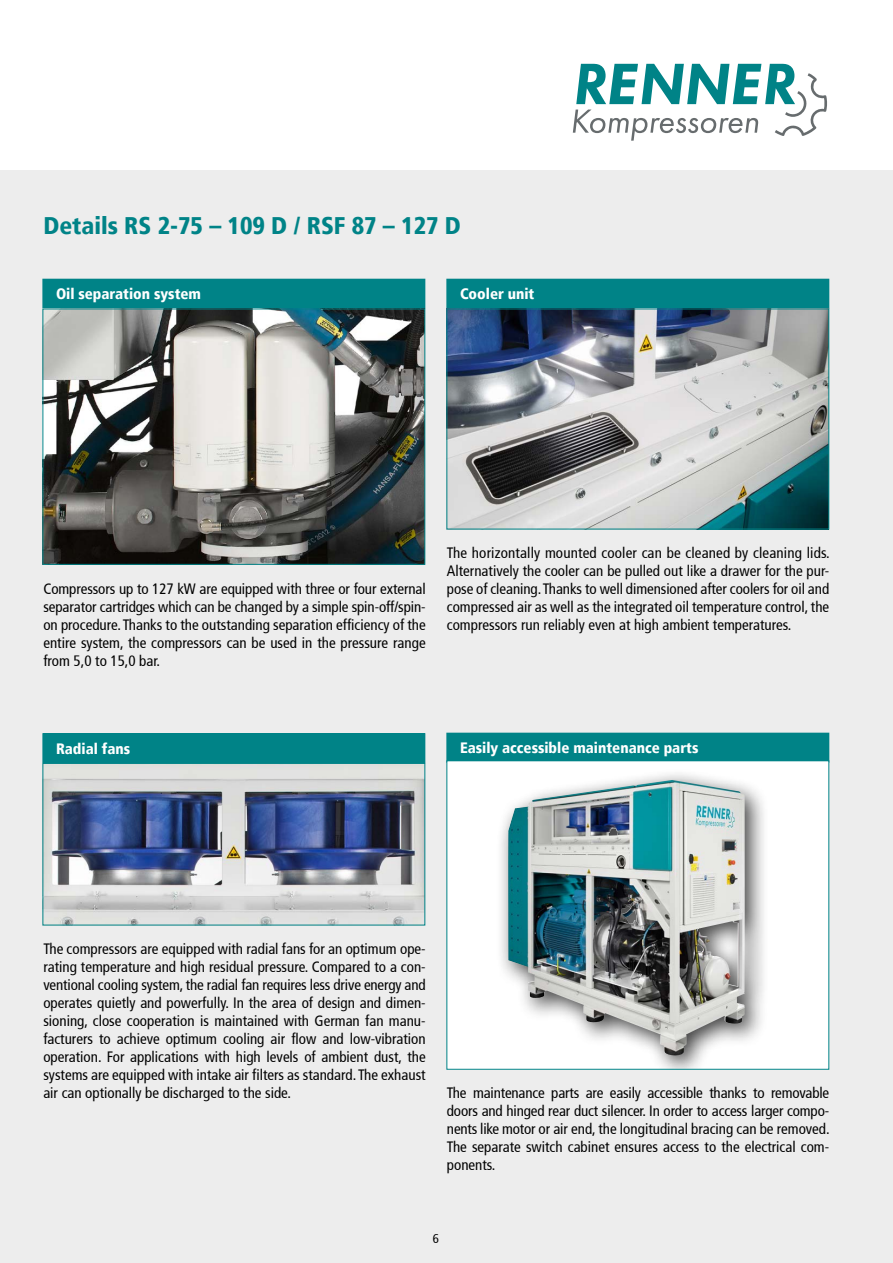
<style>
.page{position:relative;width:893px;height:1263px;background:#fff}
.page>*{position:absolute;margin:0;border:0;box-sizing:border-box;transform-origin:0 0}
.t1{font:900 condensed 24px "Frutiger";color:#008387}
.t2{font:condensed 15px/18px "Frutiger";color:#000;text-align:justify}
.t3{font:900 condensed 15px "Frutiger";color:#fff}
.t4{font:condensed 12.75px "Frutiger";color:#000}
</style>
<div class="page">
<div style="left:0;top:170px;width:893px;height:1093px;background:#ededed"></div>
<div style="left:43px;top:734px;width:382px;height:29px;background:#008387"></div>
<div style="left:43px;top:733px;width:382px;height:30px;border:1px solid #008387"></div>
<div style="left:447px;top:733px;width:382px;height:29px;background:#008387"></div>
<img style="left:45px;top:765px;width:378px;height:158px">
<div style="left:43px;top:763px;width:382px;height:162px;border:1px solid #008387"></div>
<div style="left:43px;top:279px;width:382px;height:29px;background:#008387"></div>
<div style="left:43px;top:279px;width:382px;height:30px;border:1px solid #008387"></div>
<div style="left:447px;top:279px;width:382px;height:29px;background:#008387"></div>
<div style="left:446px;top:279px;width:383px;height:30px;border:1px solid #008387"></div>
<img style="left:448px;top:311px;width:379px;height:216px">
<div style="left:446px;top:309px;width:383px;height:220px;border:1px solid #008387"></div>
<img style="left:45px;top:311px;width:378px;height:252px">
<div style="left:43px;top:309px;width:382px;height:256px;border:1px solid #008387"></div>
<svg style="left:573px;top:64px;width:254px;height:77px"></svg>
<div style="left:447px;top:761px;width:382px;height:308px;background:#fff"></div>
<div style="left:495px;top:768px;width:275px;height:301px;background:#000;opacity:.75"></div>
<img style="left:508px;top:780px;width:237px;height:277px">
<div style="left:446px;top:760px;width:383px;height:310px;border:1px solid #008387"></div>
<h1 class="t1" style="left:43px;top:211px;width:419px">Details RS 2-75 – 109 D / RSF 87 – 127 D</h1>
<p class="t3" style="left:56px;top:285px;width:147px">Oil separation system</p>
<p class="t3" style="left:460px;top:285px;width:76px">Cooler unit</p>
<p class="t2" style="left:43px;top:580px;width:384px">Compressors up to 127 kW are equipped with three or four external separator cartridges which can be changed by a simple spin-off/spin&shy;on procedure. Thanks to the outstanding separation efficiency of the entire system, the compressors can be used in the pressure range from 5,0 to 15,0 bar.</p>
<p class="t2" style="left:447px;top:544px;width:384px">The horizontally mounted cooler can be cleaned by cleaning lids.<br>Alternatively the cooler can be pulled out like a drawer for the pur&shy;pose of cleaning. Thanks to well dimensioned after coolers for oil and compressed air as well as the integrated oil temperature control, the compressors run reliably even at high ambient temperatures.</p>
<p class="t3" style="left:56px;top:739px;width:76px">Radial fans</p>
<p class="t3" style="left:460px;top:739px;width:240px">Easily accessible maintenance parts</p>
<p class="t2" style="left:43px;top:940px;width:384px">The compressors are equipped with radial fans for an optimum ope&shy;rating temperature and high residual pressure. Compared to a con&shy;ventional cooling system, the radial fan requires less drive energy and operates quietly and powerfully. In the area of design and dimen&shy;sioning, close cooperation is maintained with German fan manu&shy;facturers to achieve optimum cooling air flow and low-vibration operation. For applications with high levels of ambient dust, the systems are equipped with intake air filters as standard. The exhaust air can optionally be discharged to the side.</p>
<p class="t2" style="left:447px;top:1084px;width:384px">The maintenance parts are easily accessible thanks to removable doors and hinged rear duct silencer. In order to access larger compo&shy;nents like motor or air end, the longitudinal bracing can be removed.<br>The separate switch cabinet ensures access to the electrical com&shy;ponents.</p>
<p class="t4" style="left:433px;top:1231px;width:8px">6</p>
</div>
